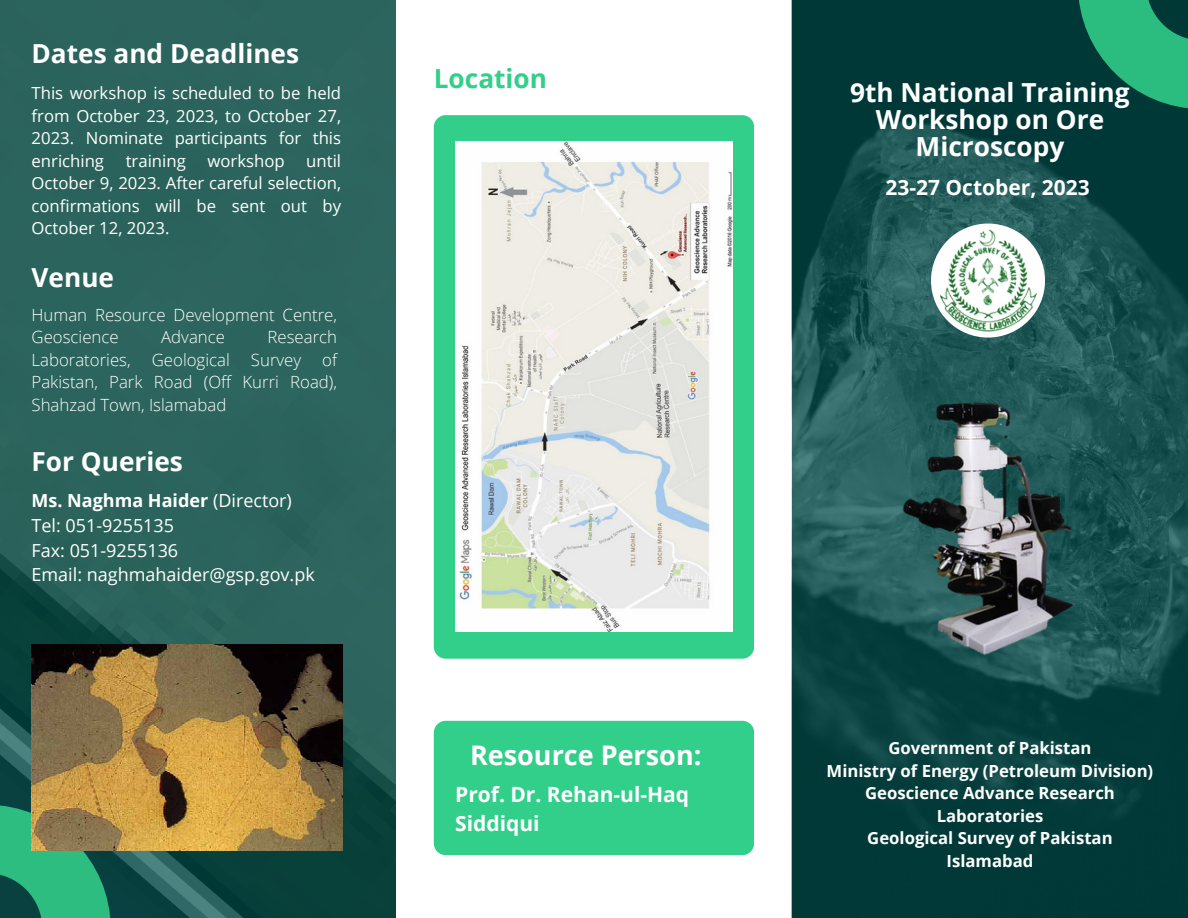
<style>
.page{position:relative;width:1188px;height:918px;background:#fff}
.page>*{position:absolute;margin:0;border:0;box-sizing:border-box;transform-origin:0 0}
.t1{font:700 27px "Open Sans";color:#fff}
.t2{font:700 26.25px/27px "Open Sans";color:#fff;text-align:center}
.t3{font:700 26.25px "Open Sans";color:#32cf8a}
.t4{font:700 21px/29.2px "Open Sans";color:#fff}
.t5{font:18px "Open Sans";color:#fff}
.t6{font:700 18px "Open Sans";color:#fff}
.t7{font:300 16.8px/22.5px "Open Sans";color:#fff}
.t8{font:16.65px/22.5px "Open Sans";color:#fff;text-align:justify}
.t9{font:700 16.65px/22.5px "Open Sans";color:#fff;text-align:center}
.s1{font-weight:400}
</style>
<div class="page">
<img style="left:792px;top:0;width:396px;height:918px">
<svg style="left:1078px;top:0;width:110px;height:109px;background:#1b8b64"></svg>
<img style="left:0;top:0;width:396px;height:918px">
<svg style="left:0;top:805px;width:111px;height:113px;background:#25a071"></svg>
<img style="left:933px;top:221px;width:116px;height:117px">
<img style="left:894px;top:338px;width:258px;height:333px">
<div style="left:434px;top:721px;width:320px;height:134px;background:#32cf8a;border-radius:12px"></div>
<img style="left:32px;top:644px;width:311px;height:206px">
<div style="left:434px;top:115px;width:320px;height:544px;background:#32cf8a;border-radius:12px"></div>
<img style="left:455px;top:142px;width:278px;height:490px">
<p class="t2" style="left:32px;top:39px;width:269px">Dates and Deadlines</p>
<p class="t8" style="left:32px;top:82px;width:311px">This workshop is scheduled to be held from October 23, 2023, to October 27, 2023. Nominate participants for this enriching</p>
<p class="t8" style="left:32px;top:149px;width:311px;text-indent:275px">until October 9, 2023. After careful selection, confirmations will be sent out by October 12, 2023.</p>
<p class="t8" style="left:126px;top:149px;width:62px">training</p>
<p class="t8" style="left:207px;top:149px;width:79px">workshop</p>
<p class="t2" style="left:32px;top:263px;width:84px">Venue</p>
<p class="t7" style="left:32px;top:303px;width:307px">Human Resource Development Centre,<br>Geoscience</p>
<p class="t7" style="left:161px;top:326px;width:65px">Advance</p>
<p class="t7" style="left:268px;top:326px;width:71px">Research</p>
<p class="t7" style="left:32px;top:348px;width:307px;text-align:justify;text-indent:291px">of Pakistan, Park Road (Off Kurri Road), Shahzad Town, Islamabad</p>
<p class="t2" style="left:32px;top:447px;width:153px">For Queries</p>
<p class="t6" style="left:32px;top:488px;width:262px">Ms. Naghma Haider <span class="s1">(Director)</span></p>
<p class="t5" style="left:32px;top:513px;width:144px">Tel: 051-9255135</p>
<p class="t5" style="left:32px;top:537px;width:148px">Fax: 051-9255136</p>
<p class="t5" style="left:32px;top:562px;width:285px">Email: naghmahaider@gsp.gov.pk</p>
<p class="t7" style="left:32px;top:348px;width:101px">Laboratories,</p>
<p class="t7" style="left:152px;top:348px;width:80px">Geological</p>
<p class="t7" style="left:251px;top:348px;width:52px">Survey</p>
<p class="t3" style="left:434px;top:60px;width:115px">Location</p>
<p class="t1" style="left:470px;top:736px;width:233px">Resource Person:</p>
<p class="t4" style="left:455px;top:779px;width:236px">Prof. Dr. Rehan-ul-Haq<br>Siddiqui</p>
<p class="t2" style="left:850px;top:78px;width:281px">9th National Training<br>Workshop on Ore<br>Microscopy</p>
<p class="t4" style="left:885px;top:172px;width:206px">23-27 October, 2023</p>
<p class="t9" style="left:888px;top:736px;width:205px">Government of Pakistan</p>
<p class="t9" style="left:827px;top:759px;width:328px">Ministry of Energy (Petroleum Division)</p>
<p class="t9" style="left:865px;top:781px;width:251px">Geoscience Advance Research<br>Laboratories</p>
<p class="t9" style="left:867px;top:826px;width:247px">Geological Survey of Pakistan</p>
<p class="t9" style="left:947px;top:849px;width:88px">Islamabad</p>
</div>
